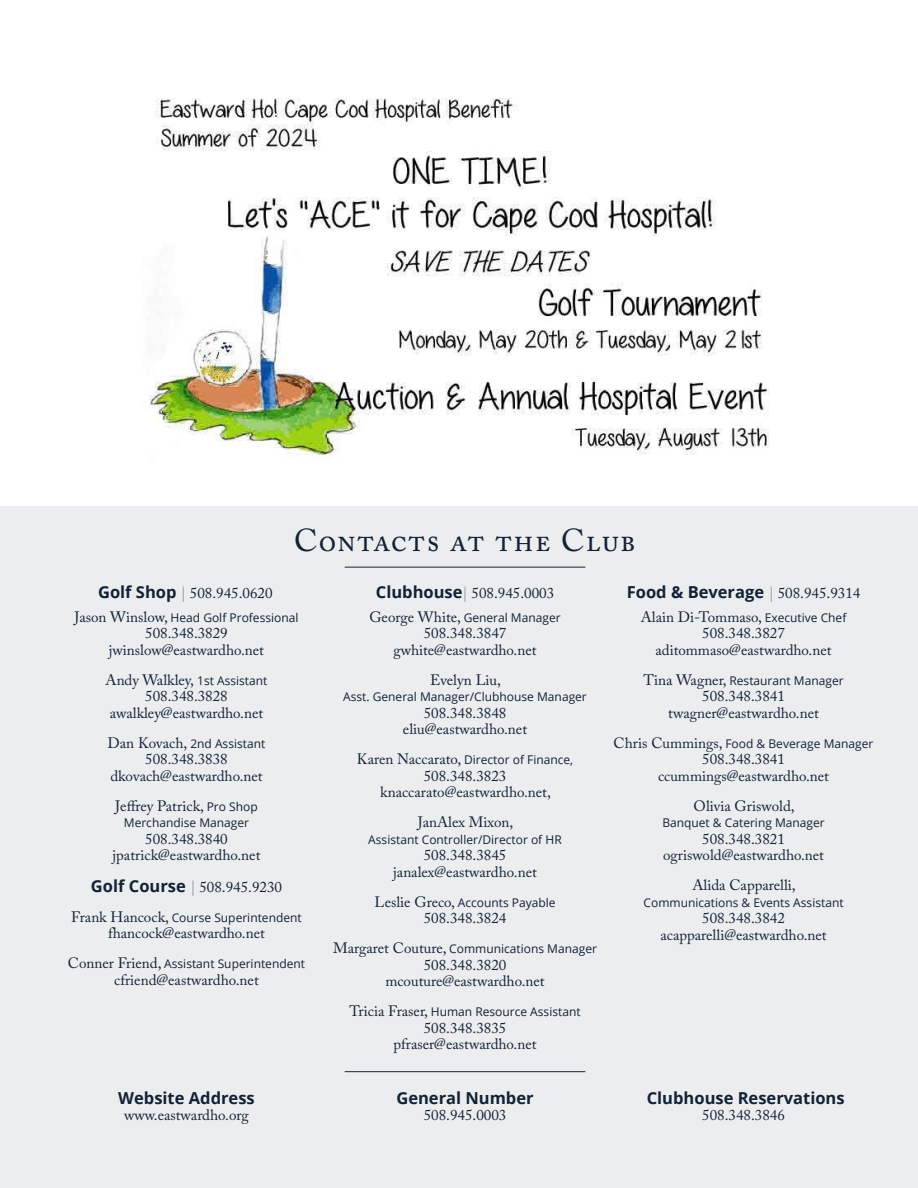
<style>
.page{position:relative;width:918px;height:1188px;background:#fff}
.page>*{position:absolute;margin:0;border:0;box-sizing:border-box;transform-origin:0 0}
.t1{font:31.5px "Adobe Caslon Pro";letter-spacing:.04em;color:#122236}
.t2{font:700 16.5px "Open Sans";color:#122236}
.t3{font:15px/16.5px "Adobe Caslon Pro";color:#122236;text-align:center}
.t4{font:12px "Open Sans";color:#122236}
.s1{font-family:"Open Sans";font-weight:700;font-size:16.5px}
.s2{color:#88919a}
.s3{font-family:"Adobe Caslon Pro";font-size:15px}
.s4{font-family:"Open Sans";font-size:12px}
.s5{font-family:"Adobe Caslon Pro";font-weight:400;font-size:15px;color:#88919a}
.s6{font-family:"Adobe Caslon Pro";font-weight:400;font-size:15px}
</style>
<div class="page">
<div style="left:0;top:507px;width:918px;height:681px;background:#ecedef"></div>
<hr style="left:345px;top:567px;width:240px;height:1px;background:#122236">
<hr style="left:345px;top:1071px;width:240px;height:1px;background:#122236">
<img style="left:149px;top:98px;width:620px;height:358px">
<h1 class="t1" style="left:294px;top:522px;width:343px">Contacts at the Club</h1>
<p class="t3" style="left:98px;top:585px;width:176px"><span class="s1">Golf Shop</span> <span class="s2">|</span> 508.945.0620</p>
<p class="t4" style="left:75px;top:609px;width:226px"><span class="s3">Jason Winslow,</span> Head Golf Professional</p>
<p class="t3" style="left:109px;top:625px;width:156px">508.348.3829 jwinslow@eastwardho.net</p>
<p class="t3" style="left:106px;top:671px;width:163px">Andy Walkley, <span class="s4">1st Assistant<br></span>508.348.3828 awalkley@eastwardho.net</p>
<p class="t4" style="left:108px;top:735px;width:159px"><span class="s3">Dan Kovach,</span> 2nd Assistant</p>
<p class="t3" style="left:110px;top:751px;width:153px">508.348.3838 dkovach@eastwardho.net</p>
<p class="t3" style="left:115px;top:797px;width:144px">Jeffrey Patrick, <span class="s4">Pro Shop</span></p>
<p class="t4" style="left:124px;top:815px;width:127px">Merchandise Manager</p>
<p class="t3" style="left:113px;top:830px;width:148px">508.348.3840 jpatrick@eastwardho.net</p>
<p class="t3" style="left:91px;top:878px;width:193px"><span class="s1">Golf Course</span> <span class="s2">|</span> 508.945.9230</p>
<p class="t4" style="left:71px;top:909px;width:232px"><span class="s3">Frank Hancock,</span> Course Superintendent</p>
<p class="t3" style="left:108px;top:925px;width:157px">fhancock@eastwardho.net</p>
<p class="t4" style="left:68px;top:956px;width:239px"><span class="s3">Conner Friend,</span> Assistant Superintendent</p>
<p class="t3" style="left:114px;top:971px;width:145px">cfriend@eastwardho.net</p>
<p class="t2" style="left:118px;top:1086px;width:138px">Website Address</p>
<p class="t3" style="left:124px;top:1107px;width:126px">www.eastwardho.org</p>
<p class="t3" style="left:376px;top:585px;width:180px"><span class="s1">Clubhouse</span><span class="s2">|</span> 508.945.0003</p>
<p class="t4" style="left:369px;top:609px;width:193px"><span class="s3">George White,</span> General Manager</p>
<p class="t3" style="left:393px;top:625px;width:144px">508.348.3847 gwhite@eastwardho.net</p>
<p class="t3" style="left:430px;top:671px;width:72px">Evelyn Liu,</p>
<p class="t4" style="left:343px;top:689px;width:245px">Asst. General Manager/Clubhouse Manager</p>
<p class="t3" style="left:403px;top:704px;width:125px">508.348.3848 eliu@eastwardho.net</p>
<p class="t4" style="left:357px;top:752px;width:218px"><span class="s3">Karen Naccarato,</span> Director of Finance,</p>
<p class="t3" style="left:380px;top:767px;width:172px">508.348.3823 knaccarato@eastwardho.net,</p>
<p class="t3" style="left:418px;top:814px;width:97px">JanAlex Mixon,</p>
<p class="t4" style="left:368px;top:831px;width:195px">Assistant Controller/Director of HR</p>
<p class="t3" style="left:393px;top:847px;width:144px">508.348.3845 janalex@eastwardho.net</p>
<p class="t4" style="left:374px;top:894px;width:183px"><span class="s3">Leslie Greco,</span> Accounts Payable</p>
<p class="t3" style="left:424px;top:910px;width:84px">508.348.3824</p>
<p class="t4" style="left:333px;top:941px;width:266px"><span class="s3">Margaret Couture,</span> Communications Manager</p>
<p class="t3" style="left:385px;top:956px;width:160px">508.348.3820 mcouture@eastwardho.net</p>
<p class="t4" style="left:349px;top:1004px;width:233px"><span class="s3">Tricia Fraser,</span> Human Resource Assistant</p>
<p class="t3" style="left:393px;top:1019px;width:144px">508.348.3835 pfraser@eastwardho.net</p>
<p class="t2" style="left:396px;top:1086px;width:139px">General Number</p>
<p class="t3" style="left:424px;top:1107px;width:84px">508.945.0003</p>
<p class="t2" style="left:627px;top:581px;width:235px">Food &amp; Beverage <span class="s5">|</span> <span class="s6">508.945.9314</span></p>
<p class="t3" style="left:641px;top:608px;width:207px">Alain Di-Tommaso, <span class="s4">Executive Chef<br></span>508.348.3827 aditommaso@eastwardho.net</p>
<p class="t4" style="left:643px;top:672px;width:202px"><span class="s3">Tina Wagner,</span> Restaurant Manager</p>
<p class="t3" style="left:668px;top:688px;width:151px">508.348.3841 twagner@eastwardho.net</p>
<p class="t4" style="left:614px;top:735px;width:261px"><span class="s3">Chris Cummings,</span> Food &amp; Beverage Manager</p>
<p class="t3" style="left:658px;top:751px;width:171px">508.348.3841 ccummings@eastwardho.net</p>
<p class="t3" style="left:694px;top:797px;width:103px">Olivia Griswold,</p>
<p class="t4" style="left:662px;top:815px;width:164px">Banquet &amp; Catering Manager</p>
<p class="t3" style="left:663px;top:830px;width:161px">508.348.3821 ogriswold@eastwardho.net</p>
<p class="t3" style="left:692px;top:877px;width:105px">Alida Capparelli,</p>
<p class="t4" style="left:644px;top:894px;width:202px">Communications &amp; Events Assistant</p>
<p class="t3" style="left:660px;top:910px;width:167px">508.348.3842 acapparelli@eastwardho.net</p>
<p class="t2" style="left:647px;top:1086px;width:199px">Clubhouse Reservations</p>
<p class="t3" style="left:702px;top:1107px;width:84px">508.348.3846</p>
</div>
